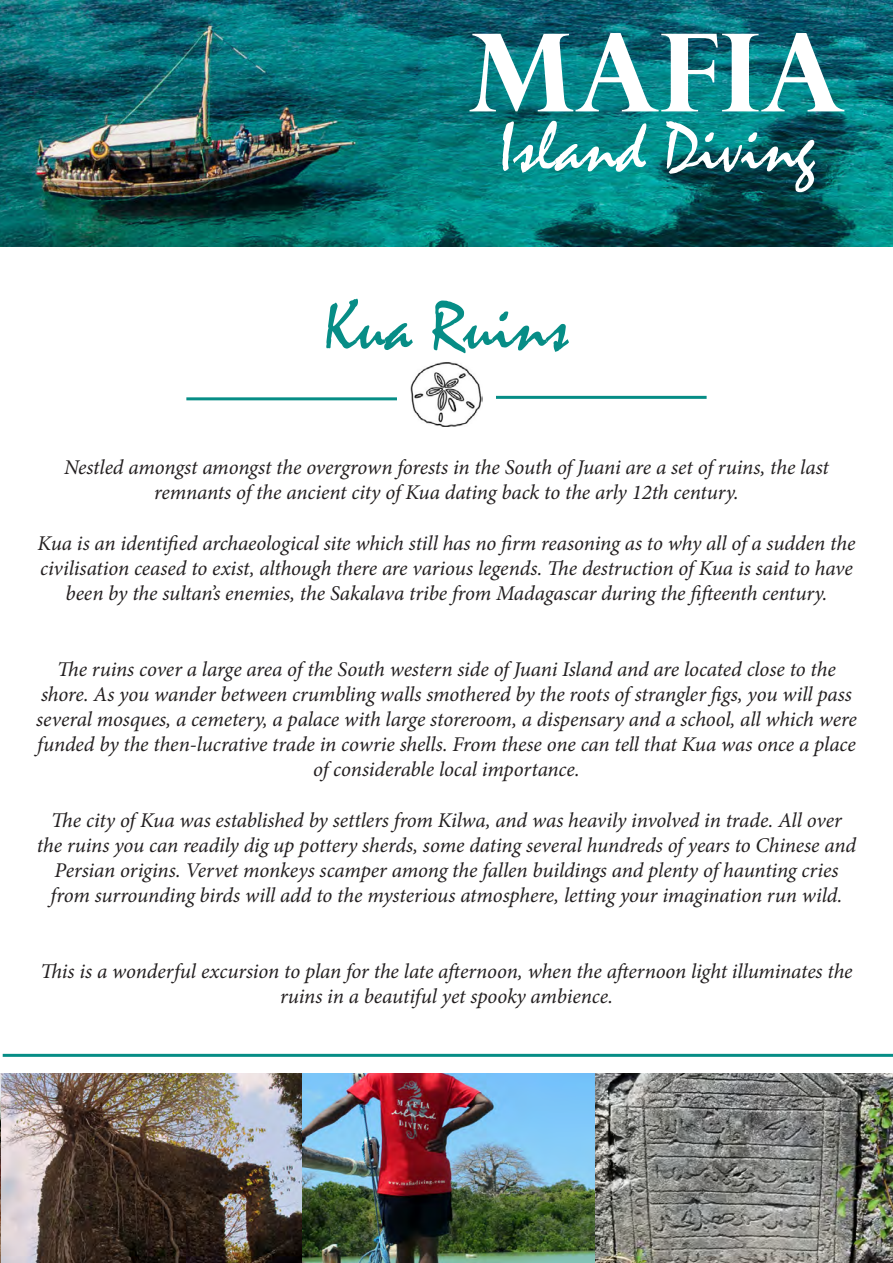
<style>
.page{position:relative;width:893px;height:1263px;background:#fff}
.page>*{position:absolute;margin:0;border:0;box-sizing:border-box;transform-origin:0 0}
.t1{font:700 108px "Perpetua Titling";color:#fff}
.t2{font:72px "Mistral";color:#fff}
.t3{font:72px "Mistral";color:#068d86}
.t4{font:italic 21px/25.2px "Minion Pro";letter-spacing:-.005em;color:#231f20;text-align:center}
</style>
<div class="page">
<img style="left:0;top:0;width:893px;height:247px">
<img style="left:410px;top:362px;width:72px;height:65px">
<hr style="left:186px;top:397px;width:211px;height:3px;background:#068d86">
<hr style="left:496px;top:396px;width:211px;height:3px;background:#068d86">
<img style="left:0;top:1073px;width:893px;height:190px">
<hr style="left:3px;top:1054px;width:890px;height:3px;background:#068d86">
<p class="t1" style="left:469px;top:6px;width:379px">Mafia</p>
<p class="t2" style="left:499px;top:108px;width:318px">Island Diving</p>
<p class="t3" style="left:324px;top:287px;width:246px">Kua Ruins</p>
<p class="t4" style="left:64px;top:455px;width:766px">Nestled amongst amongst the overgrown forests in the South of Juani are a set of ruins, the last</p>
<p class="t4" style="left:154px;top:480px;width:586px">remnants of the ancient city of Kua dating back to the arly 12th century.</p>
<p class="t4" style="left:38px;top:530px;width:819px">Kua is an identified archaeological site which still has no firm reasoning as to why all of a sudden the civilisation ceased to exist, although there are various legends. The destruction of Kua is said to have been by the sultan’s enemies, the Sakalava tribe from Madagascar during the fifteenth century.</p>
<p class="t4" style="left:36px;top:656px;width:822px">The ruins cover a large area of the South western side of Juani Island and are located close to the shore. As you wander between crumbling walls smothered by the roots of strangler figs, you will pass several mosques, a cemetery, a palace with large storeroom, a dispensary and a school, all which were funded by the then-lucrative trade in cowrie shells. From these one can tell that Kua was once a place of considerable local importance.</p>
<p class="t4" style="left:37px;top:807px;width:821px">The city of Kua was established by settlers from Kilwa, and was heavily involved in trade. All over the ruins you can readily dig up pottery sherds, some dating several hundreds of years to Chinese and Persian origins. Vervet monkeys scamper among the fallen buildings and plenty of haunting cries from surrounding birds will add to the mysterious atmosphere, letting your imagination run wild.</p>
<p class="t4" style="left:40px;top:959px;width:814px">This is a wonderful excursion to plan for the late afternoon, when the afternoon light illuminates the ruins in a beautiful yet spooky ambience.</p>
</div>
